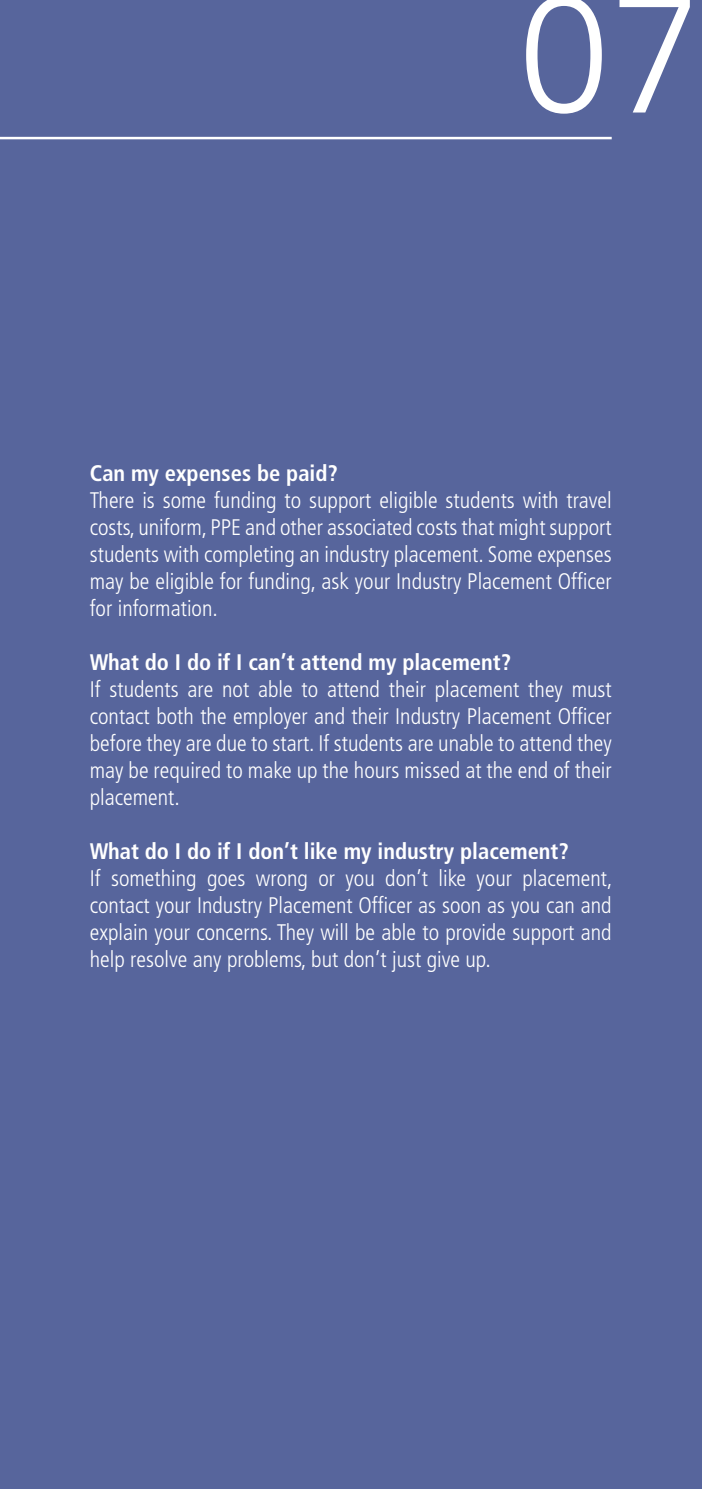
<style>
.page{position:relative;width:702px;height:1489px;background:#fff}
.page>*{position:absolute;margin:0;border:0;box-sizing:border-box;transform-origin:0 0}
.t1{font:300 165.25px "Frutiger";color:#fff}
.t2{font:300 condensed 22.5px/27px "Frutiger";color:#fff;text-align:justify}
.t3{font:700 condensed 22.5px "Frutiger";color:#fff}
</style>
<div class="page">
<div style="left:0;top:0;width:702px;height:1488px;background:#57659c"></div>
<hr style="left:0;top:137px;width:611px;height:2px;background:#fff">
<h1 class="t1" style="left:518px;top:-38px;width:185px">07</h1>
<p class="t3" style="left:90px;top:460px;width:250px">Can my expenses be paid?</p>
<p class="t2" style="left:90px;top:487px;width:523px">There is some funding to support eligible students with travel costs, uniform, PPE and other associated costs that might support students with completing an industry placement. Some expenses may be eligible for funding, ask your Industry Placement Officer for information.</p>
<p class="t3" style="left:90px;top:649px;width:423px">What do I do if I can’t attend my placement?</p>
<p class="t2" style="left:90px;top:676px;width:523px">If students are not able to attend their placement they must contact both the employer and their Industry Placement Officer before they are due to start. If students are unable to attend they may be required to make up the hours missed at the end of their placement.</p>
<p class="t3" style="left:90px;top:838px;width:480px">What do I do if I don’t like my industry placement?</p>
<p class="t2" style="left:90px;top:865px;width:524px">If something goes wrong or you don’t like your placement, contact your Industry Placement Officer as soon as you can and explain your concerns. They will be able to provide support and help resolve any problems, but don’t just give up.</p>
</div>
